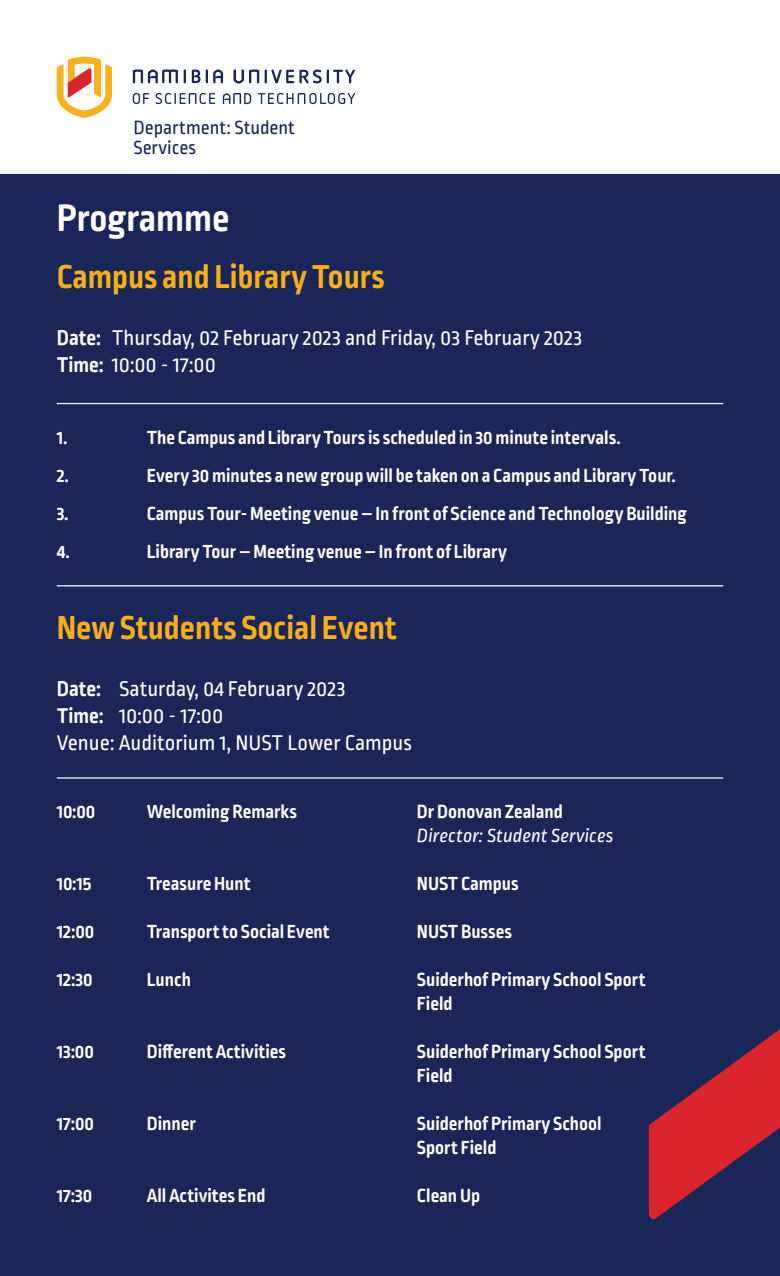
<style>
.page{position:relative;width:780px;height:1276px;background:#fff}
.page>*{position:absolute;margin:0;border:0;box-sizing:border-box;transform-origin:0 0}
.t1{font:700 40px "Ropa Soft Pro";color:#fff}
.t2{font:700 35px "Ropa Soft Pro";color:#faaf18}
.t3{font:22.5px "Ropa Soft Pro";color:#fff}
.t4{font:700 20px "Ropa Soft Pro";color:#fff}
.t5{font:20px "Ropa Soft Pro";color:#1a2657}
.t6{font:italic 20px "Ropa Soft Pro";color:#fff}
.s1{font-weight:700}
</style>
<div class="page">
<div style="left:0;top:174px;width:780px;height:1102px;background:#1a2657"></div>
<hr style="left:57px;top:403px;width:666px;height:1px;background:#fff">
<svg style="left:648px;top:1029px;width:132px;height:191px"></svg>
<svg style="left:57px;top:57px;width:55px;height:61px"></svg>
<svg style="left:133px;top:69px;width:222px;height:35px"></svg>
<hr style="left:57px;top:777px;width:666px;height:1px;background:#fff">
<hr style="left:57px;top:585px;width:666px;height:1px;background:#fff">
<p class="t5" style="left:133px;top:117px;width:163px">Department: Student</p>
<p class="t5" style="left:133px;top:137px;width:64px">Services</p>
<p class="t1" style="left:57px;top:196px;width:174px">Programme</p>
<p class="t2" style="left:57px;top:256px;width:329px">Campus and Library Tours</p>
<p class="t3" style="left:57px;top:325px;width:527px"><span class="s1">Date:</span> Thursday, 02 February 2023 and Friday, 03 February 2023</p>
<p class="t3" style="left:57px;top:352px;width:161px"><span class="s1">Time:</span> 10:00 - 17:00</p>
<p class="t4" style="left:57px;top:426px;width:12px">1.</p>
<p class="t4" style="left:147px;top:426px;width:475px">The Campus and Library Tours is scheduled in 30 minute intervals.</p>
<p class="t4" style="left:57px;top:464px;width:14px">2.</p>
<p class="t4" style="left:147px;top:464px;width:530px">Every 30 minutes a new group will be taken on a Campus and Library Tour.</p>
<p class="t4" style="left:57px;top:502px;width:13px">3.</p>
<p class="t4" style="left:147px;top:502px;width:541px">Campus Tour- Meeting venue – In front of Science and Technology Building</p>
<p class="t4" style="left:57px;top:540px;width:15px">4.</p>
<p class="t4" style="left:147px;top:540px;width:361px">Library Tour – Meeting venue – In front of Library</p>
<p class="t2" style="left:57px;top:607px;width:342px">New Students Social Event</p>
<p class="t3" style="left:57px;top:676px;width:290px"><span class="s1">Date:</span> Saturday, 04 February 2023</p>
<p class="t3" style="left:57px;top:703px;width:168px"><span class="s1">Time:</span> 10:00 - 17:00</p>
<p class="t3" style="left:57px;top:730px;width:357px">Venue: Auditorium 1, NUST Lower Campus</p>
<p class="t4" style="left:57px;top:800px;width:40px">10:00</p>
<p class="t4" style="left:147px;top:800px;width:152px">Welcoming Remarks</p>
<p class="t4" style="left:417px;top:800px;width:147px">Dr Donovan Zealand</p>
<p class="t6" style="left:417px;top:824px;width:198px">Director: Student Services</p>
<p class="t4" style="left:57px;top:872px;width:36px">10:15</p>
<p class="t4" style="left:147px;top:872px;width:105px">Treasure Hunt</p>
<p class="t4" style="left:417px;top:872px;width:103px">NUST Campus</p>
<p class="t4" style="left:57px;top:920px;width:39px">12:00</p>
<p class="t4" style="left:147px;top:920px;width:184px">Transport to Social Event</p>
<p class="t4" style="left:417px;top:920px;width:96px">NUST Busses</p>
<p class="t4" style="left:57px;top:968px;width:37px">12:30</p>
<p class="t4" style="left:147px;top:968px;width:46px">Lunch</p>
<p class="t4" style="left:417px;top:968px;width:230px">Suiderhof Primary School Sport</p>
<p class="t4" style="left:417px;top:992px;width:37px">Field</p>
<p class="t4" style="left:57px;top:1040px;width:39px">13:00</p>
<p class="t4" style="left:147px;top:1040px;width:141px">Different Activities</p>
<p class="t4" style="left:417px;top:1040px;width:230px">Suiderhof Primary School Sport</p>
<p class="t4" style="left:417px;top:1064px;width:37px">Field</p>
<p class="t4" style="left:57px;top:1112px;width:39px">17:00</p>
<p class="t4" style="left:147px;top:1112px;width:51px">Dinner</p>
<p class="t4" style="left:417px;top:1112px;width:186px">Suiderhof Primary School</p>
<p class="t4" style="left:417px;top:1136px;width:81px">Sport Field</p>
<p class="t4" style="left:57px;top:1184px;width:37px">17:30</p>
<p class="t4" style="left:147px;top:1184px;width:120px">All Activites End</p>
<p class="t4" style="left:417px;top:1184px;width:65px">Clean Up</p>
</div>
